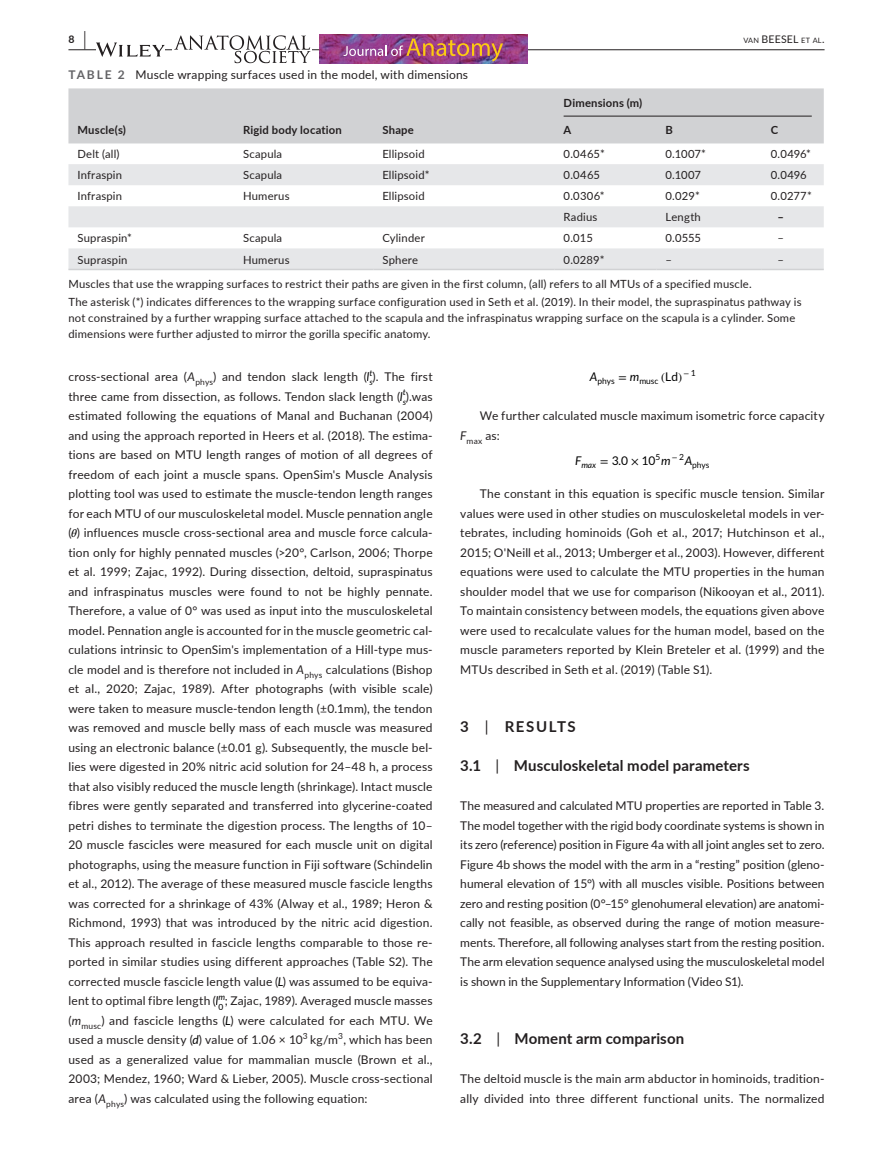
<style>
.page{position:relative;width:893px;height:1174px;background:#fff}
.page>*{position:absolute;margin:0;border:0;box-sizing:border-box;transform-origin:0 0}
.t1{font:700 15px "Lato";letter-spacing:.01em;color:#231f20}
.t2{font:700 15px "Lato";letter-spacing:.105em;color:#231f20}
.t3{font:12px/19.5px "Lato";letter-spacing:.015em;color:#231f20;text-align:justify}
.t4{font:12px "Lato";color:#000}
.t5{font:11.25px/18px "Lato";letter-spacing:.015em;color:#231f20}
.t6{font:700 11.25px "Lato";letter-spacing:.02em;color:#231f20}
.t7{font:700 10.5px "Lato";color:#231f20}
.t8{font:8.4px "Lato";color:#000}
.t9{font:8.4px "Lato";color:#231f20}
.t10{font:italic 8.4px "Lato";color:#000}
.t11{font:8.4px "STIX Math";color:#000}
.t12{font:7.35px "Lato";color:#231f20}
.s1{font-size:19.5px}
.s2{font-size:10.5px}
.s3{font-weight:700;color:#636366}
.s4{font-style:italic;color:#000}
.s5{font-style:italic}
.s6{font-family:"STIX Math";font-style:italic;color:#000}
.s7{font-family:"Lato"}
.s8{font-family:"STIX Math"}
.s9{font-weight:400}
</style>
<div class="page">
<hr style="left:68px;top:49px;width:756px;height:1px;background:#231f20">
<svg style="left:96px;top:42px;width:69px;height:15px"></svg>
<img style="left:173px;top:35px;width:139px;height:29px">
<img style="left:319px;top:34px;width:209px;height:30px">
<img style="left:343px;top:39px;width:160px;height:22px">
<div style="left:68px;top:88px;width:756px;height:55px;background:#d1d2d4"></div>
<svg style="left:68px;top:164px;width:756px;height:105px;fill:#e6e7e9"></svg>
<hr style="left:68px;top:269px;width:166px;height:1px;background:#d1d2d4">
<hr style="left:234px;top:269px;width:139px;height:1px;background:#d1d2d4">
<hr style="left:373px;top:269px;width:182px;height:1px;background:#d1d2d4">
<hr style="left:555px;top:269px;width:101px;height:1px;background:#d1d2d4">
<hr style="left:656px;top:269px;width:106px;height:1px;background:#d1d2d4">
<hr style="left:762px;top:269px;width:62px;height:1px;background:#d1d2d4">
<hr style="left:564px;top:116px;width:248px;height:1px;background:#231f20">
<p class="t7" style="left:68px;top:31px;width:19px">8 <span class="s1">|</span></p>
<p class="t12" style="left:743px;top:35px;width:83px">VAN <span class="s2">BEESEL</span> ET AL<span class="s2">.</span></p>
<p class="t3" style="left:68px;top:64px;width:401px"><span class="s3">TABLE 2</span> Muscle wrapping surfaces used in the model, with dimensions</p>
<p class="t6" style="left:77px;top:122px;width:50px">Muscle(s)</p>
<p class="t6" style="left:243px;top:122px;width:100px">Rigid body location</p>
<p class="t6" style="left:382px;top:122px;width:33px">Shape</p>
<p class="t6" style="left:564px;top:94px;width:80px">Dimensions (m)</p>
<p class="t6" style="left:564px;top:122px;width:9px">A</p>
<p class="t6" style="left:665px;top:122px;width:9px">B</p>
<p class="t6" style="left:771px;top:122px;width:9px">C</p>
<p class="t5" style="left:77px;top:145px;width:44px">Delt (all)</p>
<p class="t5" style="left:243px;top:145px;width:41px">Scapula</p>
<p class="t5" style="left:382px;top:145px;width:44px">Ellipsoid</p>
<p class="t5" style="left:564px;top:145px;width:43px">0.0465*</p>
<p class="t5" style="left:665px;top:145px;width:42px">0.1007*</p>
<p class="t5" style="left:771px;top:145px;width:42px">0.0496*</p>
<p class="t5" style="left:77px;top:166px;width:46px">Infraspin</p>
<p class="t5" style="left:243px;top:166px;width:41px">Scapula</p>
<p class="t5" style="left:382px;top:166px;width:49px">Ellipsoid*</p>
<p class="t5" style="left:564px;top:166px;width:38px">0.0465</p>
<p class="t5" style="left:665px;top:166px;width:37px">0.1007</p>
<p class="t5" style="left:771px;top:166px;width:37px">0.0496</p>
<p class="t5" style="left:77px;top:187px;width:46px">Infraspin</p>
<p class="t5" style="left:243px;top:187px;width:48px">Humerus</p>
<p class="t5" style="left:382px;top:187px;width:44px">Ellipsoid</p>
<p class="t5" style="left:564px;top:187px;width:42px">0.0306*</p>
<p class="t5" style="left:665px;top:187px;width:36px">0.029*</p>
<p class="t5" style="left:771px;top:187px;width:43px">0.0277*</p>
<p class="t5" style="left:564px;top:208px;width:35px">Radius</p>
<p class="t5" style="left:665px;top:208px;width:37px">Length</p>
<p class="t6" style="left:777px;top:209px;width:8px">–</p>
<p class="t5" style="left:77px;top:229px;width:56px">Supraspin*</p>
<p class="t5" style="left:243px;top:229px;width:41px">Scapula</p>
<p class="t5" style="left:382px;top:229px;width:44px">Cylinder</p>
<p class="t5" style="left:564px;top:229px;width:31px">0.015</p>
<p class="t5" style="left:665px;top:229px;width:37px">0.0555</p>
<p class="t5" style="left:777px;top:229px;width:8px">–</p>
<p class="t5" style="left:77px;top:250px;width:52px">Supraspin</p>
<p class="t5" style="left:243px;top:250px;width:48px">Humerus</p>
<p class="t5" style="left:382px;top:250px;width:37px">Sphere</p>
<p class="t5" style="left:564px;top:250px;width:42px">0.0289*</p>
<p class="t5" style="left:665px;top:250px;width:8px">–</p>
<p class="t5" style="left:777px;top:250px;width:8px">–</p>
<p class="t5" style="left:68px;top:275px;width:735px">Muscles that use the wrapping surfaces to restrict their paths are given in the first column, (all) refers to all MTUs of a specified muscle.<br>The asterisk (*) indicates differences to the wrapping surface configuration used in Seth et al. (2019). In their model, the supraspinatus pathway is</p>
<p class="t5" style="left:68px;top:309px;width:728px;line-height:15.8px">not constrained by a further wrapping surface attached to the scapula and the infraspinatus wrapping surface on the scapula is a cylinder. Some dimensions were further adjusted to mirror the gorilla specific anatomy.</p>
<p class="t10" style="left:369px;top:368px;width:4px">t</p>
<p class="t3" style="left:68px;top:386px;width:366px">three came from dissection, as follows. Tendon slack length (<span class="s4">l</span><sub>s</sub>).was</p>
<p class="t3" style="left:68px;top:366px;width:366px">cross-sectional area (<span class="s5">A</span><sub>phys</sub>) and tendon slack length (<span class="s4">l</span><sub>s</sub>). The first</p>
<p class="t10" style="left:403px;top:387px;width:4px">t</p>
<p class="t3" style="left:68px;top:405px;width:366px">estimated following the equations of Manal and Buchanan (2004) and using the approach reported in Heers et al. (2018). The estima&shy;tions are based on MTU length ranges of motion of all degrees of freedom of each joint a muscle spans. OpenSim's Muscle Analysis plotting tool was used to estimate the muscle-tendon length ranges for each MTU of our musculoskeletal model. Muscle pennation angle (<span class="s6">𝜃</span>) influences muscle cross-sectional area and muscle force calcula&shy;tion only for highly pennated muscles (&gt;20°, Carlson, 2006; Thorpe et al. 1999; Zajac, 1992). During dissection, deltoid, supraspinatus and infraspinatus muscles were found to not be highly pennate.<br>Therefore, a value of 0° was used as input into the musculoskeletal model. Pennation angle is accounted for in the muscle geometric cal&shy;culations intrinsic to OpenSim's implementation of a Hill-type mus&shy;cle model and is therefore not included in <span class="s5">A</span><sub>phys</sub> calculations (Bishop et al., 2020; Zajac, 1989). After photographs (with visible scale) were taken to measure muscle-tendon length (±0.1mm), the tendon was removed and muscle belly mass of each muscle was measured using an electronic balance (±0.01 g). Subsequently, the muscle bel&shy;lies were digested in 20% nitric acid solution for 24–48 h, a process that also visibly reduced the muscle length (shrinkage). Intact muscle fibres were gently separated and transferred into glycerine-coated petri dishes to terminate the digestion process. The lengths of 10– 20 muscle fascicles were measured for each muscle unit on digital photographs, using the measure function in Fiji software (Schindelin et al., 2012). The average of these measured muscle fascicle lengths was corrected for a shrinkage of 43% (Alway et al., 1989; Heron &amp; Richmond, 1993) that was introduced by the nitric acid digestion.<br>This approach resulted in fascicle lengths comparable to those re&shy;ported in similar studies using different approaches (Table S2). The corrected muscle fascicle length value (<span class="s4">L</span>) was assumed to be equiva&shy;lent to optimal fibre length (<span class="s4">l</span><sub>0</sub> ; Zajac, 1989). Averaged muscle masses</p>
<p class="t10" style="left:218px;top:992px;width:8px">m</p>
<p class="t3" style="left:68px;top:1010px;width:366px">(<span class="s5">m</span><sub>musc</sub>) and fascicle lengths (<span class="s4">L</span>) were calculated for each MTU. We used a muscle density (<span class="s4">d</span>) value of 1.06 × 10<sup>3</sup> kg/m<sup>3</sup>, which has been used as a generalized value for mammalian muscle (Brown et al., 2003; Mendez, 1960; Ward &amp; Lieber, 2005). Muscle cross-sectional area (<span class="s5">A</span><sub>phys</sub>) was calculated using the following equation:</p>
<p class="t8" style="left:590px;top:378px;width:94px"><sup>A</sup>phys <sup>=</sup> <sup>m</sup>musc <sup>(</sup><sup>Ld</sup><sup>)</sup></p>
<p class="t11" style="left:684px;top:370px;width:14px">−<span class="s7">1</span></p>
<p class="t3" style="left:480px;top:405px;width:346px">We further calculated muscle maximum isometric force capacity</p>
<p class="t9" style="left:460px;top:434px;width:41px"><sup>F</sup>max <sup>as:</sup></p>
<p class="t4" style="left:575px;top:456px;width:82px"><span class="s5">F</span><sub>max</sub> <span class="s8">=</span> 3.0 <span class="s8">×</span> 10</p>
<p class="t8" style="left:655px;top:453px;width:6px">5</p>
<p class="t8" style="left:661px;top:462px;width:50px"><sup>m</sup> <sup>−</sup> 2<sup>A</sup>phys</p>
<p class="t3" style="left:460px;top:483px;width:366px;text-indent:20px">The constant in this equation is specific muscle tension. Similar values were used in other studies on musculoskeletal models in ver&shy;tebrates, including hominoids (Goh et al., 2017; Hutchinson et al., 2015; O'Neill et al., 2013; Umberger et al., 2003). However, different equations were used to calculate the MTU properties in the human shoulder model that we use for comparison (Nikooyan et al., 2011).<br>To maintain consistency between models, the equations given above were used to recalculate values for the human model, based on the muscle parameters reported by Klein Breteler et al. (1999) and the MTUs described in Seth et al. (2019) (Table S1).</p>
<p class="t2" style="left:460px;top:716px;width:117px">3 <span class="s9">|</span> RESULTS</p>
<p class="t1" style="left:460px;top:755px;width:291px">3.1 <span class="s9">|</span> Musculoskeletal model parameters</p>
<p class="t3" style="left:460px;top:795px;width:366px">The measured and calculated MTU properties are reported in Table 3.<br>The model together with the rigid body coordinate systems is shown in its zero (reference) position in Figure 4a with all joint angles set to zero.<br>Figure 4b shows the model with the arm in a “resting” position (gleno&shy;humeral elevation of 15°) with all muscles visible. Positions between zero and resting position (0°–15° glenohumeral elevation) are anatomi&shy;cally not feasible, as observed during the range of motion measure&shy;ments. Therefore, all following analyses start from the resting position.<br>The arm elevation sequence analysed using the musculoskeletal model is shown in the Supplementary Information (Video S1).</p>
<p class="t1" style="left:460px;top:1028px;width:225px">3.2 <span class="s9">|</span> Moment arm comparison</p>
<p class="t3" style="left:460px;top:1068px;width:366px">The deltoid muscle is the main arm abductor in hominoids, tradition&shy;ally divided into three different functional units. The normalized</p>
</div>
